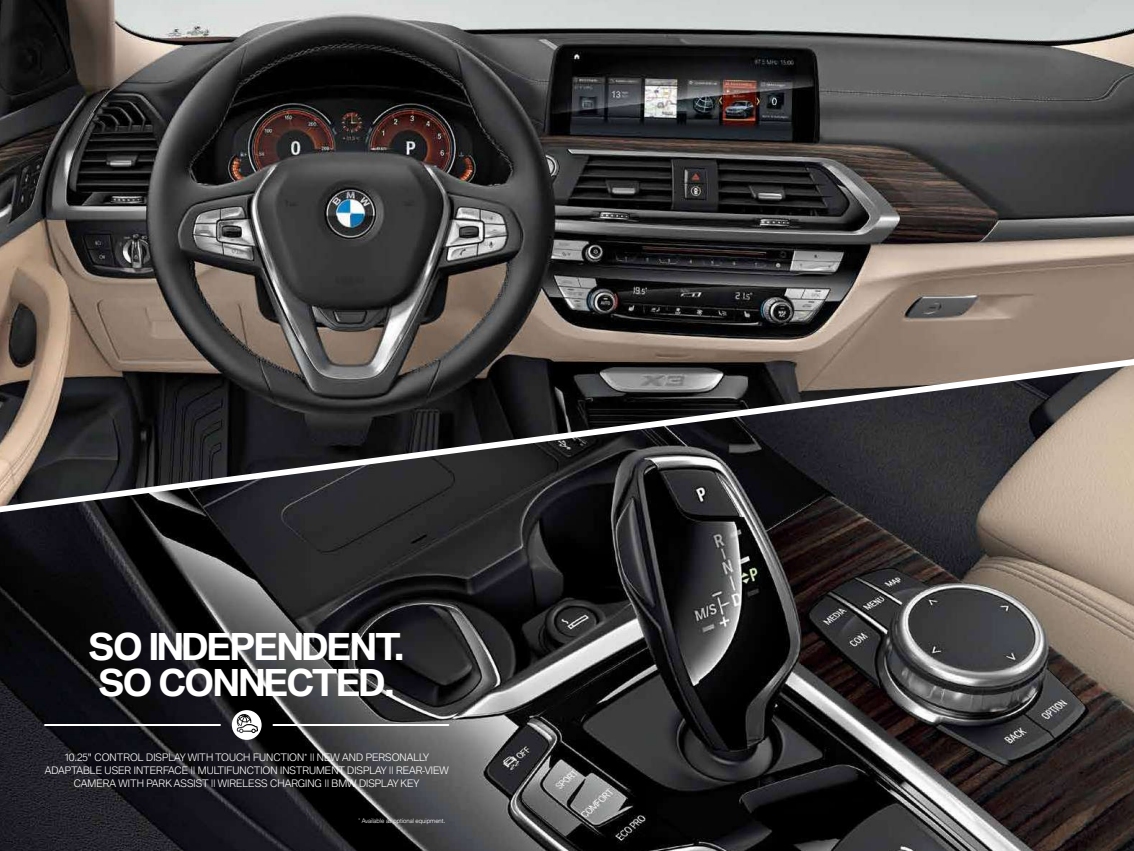
<style>
.page{position:relative;width:1134px;height:851px;background:#fff}
.page>*{position:absolute;margin:0;border:0;box-sizing:border-box;transform-origin:0 0}
.t1{font:700 36px/36px "BMW Type Global Pro";letter-spacing:-.045em;color:#fff}
.t2{font:300 10px/13px "BMW Type Global Pro";color:#fff;text-align:center}
.t3{font:300 6px "BMW Type Global Pro";color:#fff}
</style>
<div class="page">
<img style="left:0;top:0;width:1134px;height:365px">
<img style="left:0;top:365px;width:1134px;height:485px">
<hr style="left:45px;top:723px;width:175px;height:2px;background:#fff">
<hr style="left:273px;top:723px;width:175px;height:2px;background:#fff">
<svg style="left:232px;top:710px;width:30px;height:29px"></svg>
<h1 class="t1" style="left:89px;top:629px;width:318px">SO INDEPENDENT.<br>SO CONNECTED.</h1>
<p class="t2" style="left:45px;top:751px;width:406px">10.25" CONTROL DISPLAY WITH TOUCH FUNCTION<sup>*</sup> || NEW AND PERSONALLY<br>ADAPTABLE USER INTERFACE || MULTIFUNCTION INSTRUMENT DISPLAY || REAR-VIEW<br>CAMERA WITH PARK ASSIST || WIRELESS CHARGING || BMW DISPLAY KEY</p>
<p class="t3" style="left:359px;top:816px;width:88px"><sup>*</sup> Available as optional equipment.</p>
</div>
